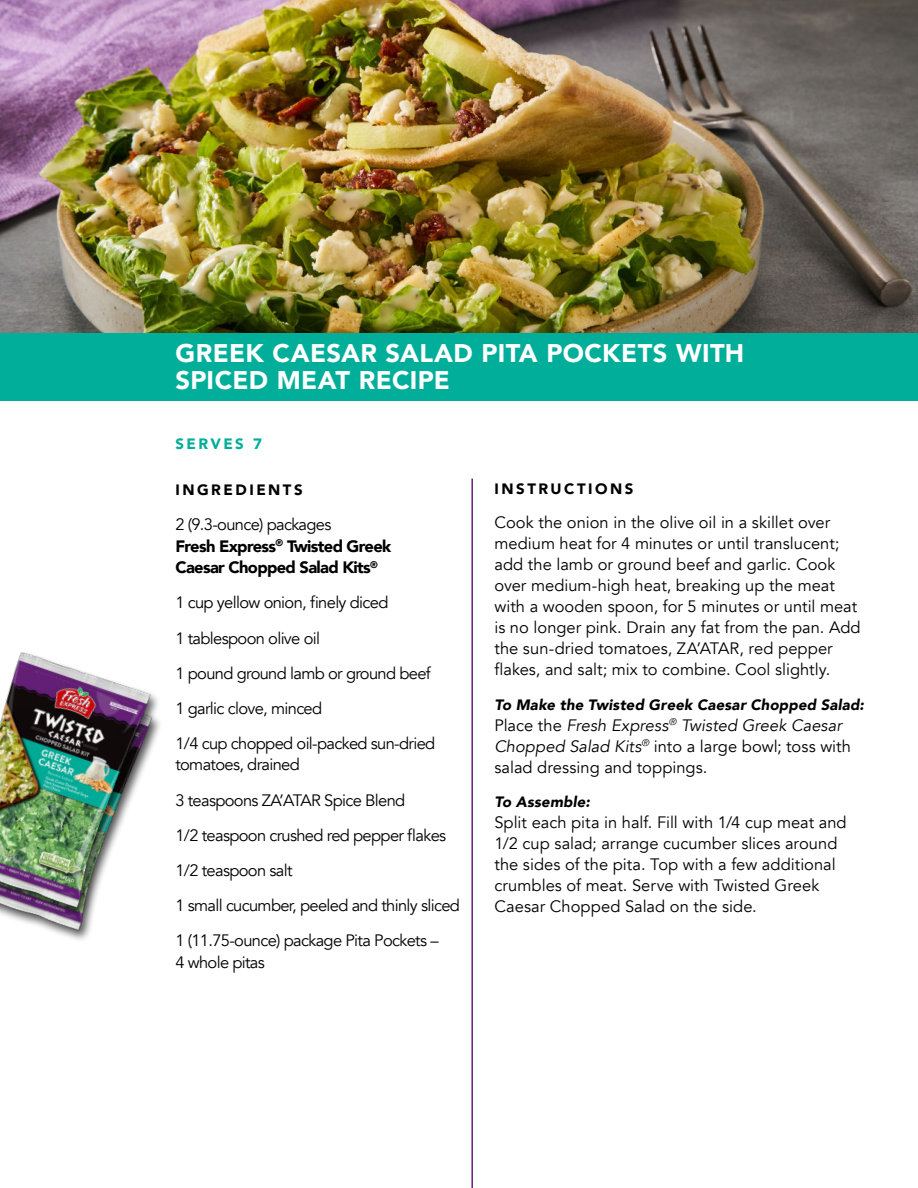
<style>
.page{position:relative;width:918px;height:1188px;background:#fff}
.page>*{position:absolute;margin:0;border:0;box-sizing:border-box;transform-origin:0 0}
.t1{font:900 25.5px/27px "Avenir";letter-spacing:.015em;color:#fff}
.t2{font:16.5px/21px "Avenir";color:#000}
.t3{font:16.5px/35.1px "Avenir";letter-spacing:-.04em;color:#000}
.t4{font:900 16.5px/21.6px "Avenir";letter-spacing:-.04em;color:#000}
.t5{font:italic 900 15px "Avenir";letter-spacing:.01em;color:#000}
.t6{font:900 15px "Avenir";letter-spacing:.17em;color:#000}
.t7{font:900 15px "Avenir";letter-spacing:.16em;color:#00ae9a}
.s1{font-weight:400}
.s2{font-style:italic}
</style>
<div class="page">
<img style="left:29px;top:923px;width:63px;height:17px">
<div style="left:0;top:332px;width:918px;height:69px;background:#00ae9a"></div>
<img style="left:0;top:0;width:918px;height:332px">
<hr style="left:471px;top:479px;width:2px;height:709px;background:#652177">
<img style="left:0;top:652px;width:160px;height:271px">
<h1 class="t1" style="left:175px;top:342px;width:570px">GREEK CAESAR SALAD PITA POCKETS WITH<br>SPICED MEAT RECIPE</h1>
<p class="t7" style="left:175px;top:438px;width:88px">SERVES 7</p>
<p class="t6" style="left:175px;top:484px;width:129px">INGREDIENTS</p>
<p class="t4" style="left:175px;top:515px;width:217px"><span class="s1">2 (9.3-ounce) packages<br></span>Fresh Express<sup>®</sup> Twisted Greek<br>Caesar Chopped Salad Kits<sup>®</sup></p>
<p class="t3" style="left:175px;top:586px;width:261px">1 cup yellow onion, finely diced<br>1 tablespoon olive oil<br>1 pound ground lamb or ground beef<br>1 garlic clove, minced<br>1/4 cup chopped oil-packed sun-dried</p>
<p class="t3" style="left:175px;top:749px;width:286px">tomatoes, drained<br>3 teaspoons ZA’ATAR Spice Blend<br>1/2 teaspoon crushed red pepper flakes<br>1/2 teaspoon salt<br>1 small cucumber, peeled and thinly sliced<br>1 (11.75-ounce) package Pita Pockets –</p>
<p class="t3" style="left:175px;top:946px;width:91px">4 whole pitas</p>
<p class="t6" style="left:494px;top:483px;width:141px">INSTRUCTIONS</p>
<p class="t2" style="left:494px;top:514px;width:368px">Cook the onion in the olive oil in a skillet over medium heat for 4 minutes or until translucent; add the lamb or ground beef and garlic. Cook over medium-high heat, breaking up the meat with a wooden spoon, for 5 minutes or until meat is no longer pink. Drain any fat from the pan. Add the sun-dried tomatoes, ZA’ATAR, red pepper flakes, and salt; mix to combine. Cool slightly.</p>
<p class="t5" style="left:494px;top:699px;width:371px">To Make the Twisted Greek Caesar Chopped Salad:</p>
<p class="t2" style="left:494px;top:716px;width:358px">Place the <span class="s2">Fresh Express</span><sup>®</sup> <span class="s2">Twisted Greek Caesar<br>Chopped Salad Kits</span><sup>®</sup> into a large bowl; toss with salad dressing and toppings.</p>
<p class="t5" style="left:494px;top:796px;width:97px">To Assemble:</p>
<p class="t2" style="left:494px;top:814px;width:354px">Split each pita in half. Fill with 1/4 cup meat and 1/2 cup salad; arrange cucumber slices around the sides of the pita. Top with a few additional crumbles of meat. Serve with Twisted Greek Caesar Chopped Salad on the side.</p>
</div>
